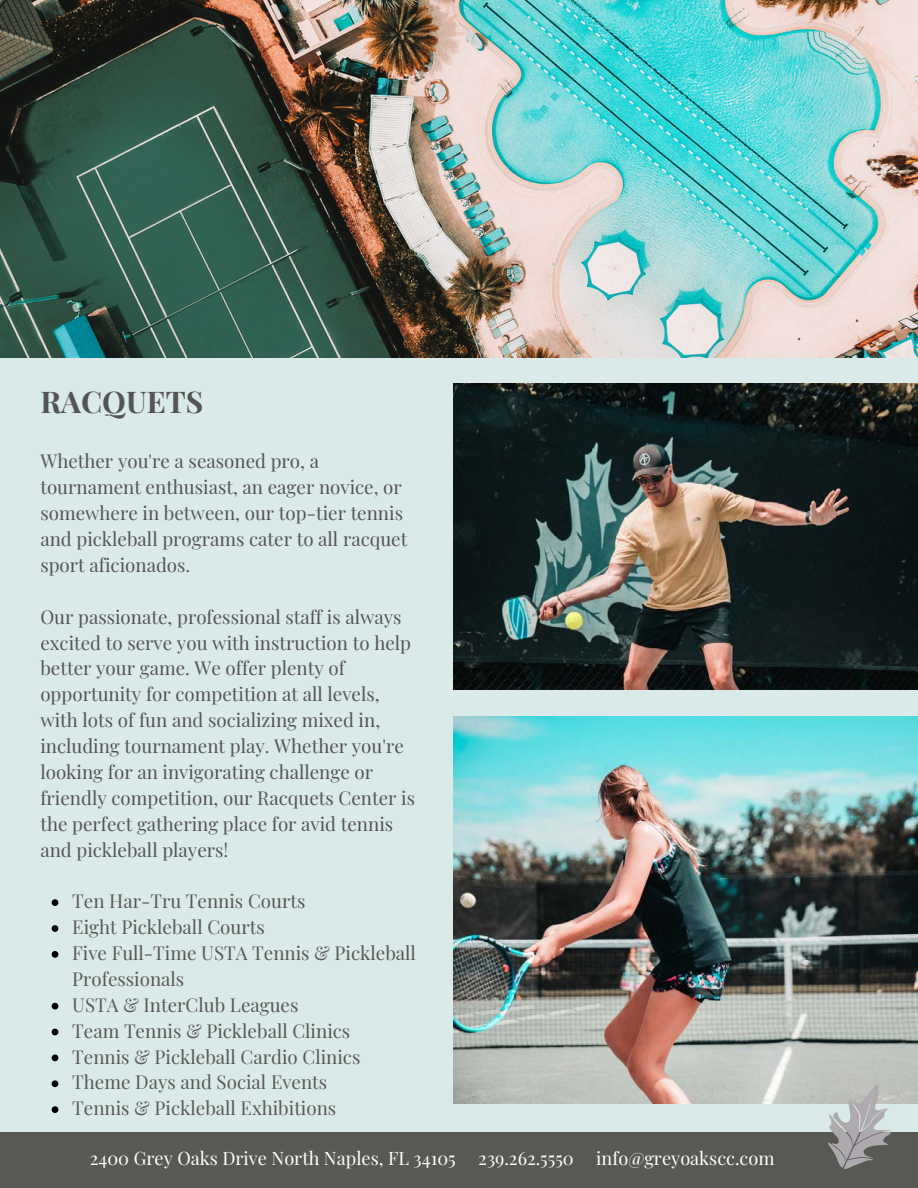
<style>
.page{position:relative;width:918px;height:1188px;background:#daeae8}
.page>*{position:absolute;margin:0;border:0;box-sizing:border-box;transform-origin:0 0}
.t1{font:700 30px "Playfair Display";color:#545454}
.t2{font:18.75px/25.8px "Playfair Display";color:#545454}
.t3{font:18.75px/25.8px "Playfair Display";color:#585855}
.t4{font:18.15px "Playfair Display";color:#fff}
</style>
<div class="page">
<img style="left:453px;top:384px;width:465px;height:306px">
<div style="left:0;top:1132px;width:918px;height:56px;background:#585855"></div>
<img style="left:453px;top:717px;width:465px;height:387px">
<img style="left:829px;top:1084px;width:61px;height:84px">
<img style="left:0;top:0;width:918px;height:357px">
<svg style="left:52px;top:899px;width:6px;height:7px"></svg>
<svg style="left:52px;top:925px;width:6px;height:7px"></svg>
<svg style="left:52px;top:951px;width:6px;height:7px"></svg>
<svg style="left:52px;top:1003px;width:6px;height:7px"></svg>
<svg style="left:52px;top:1029px;width:6px;height:6px"></svg>
<svg style="left:52px;top:1055px;width:6px;height:6px"></svg>
<svg style="left:52px;top:1080px;width:6px;height:7px"></svg>
<svg style="left:52px;top:1106px;width:6px;height:7px"></svg>
<h1 class="t1" style="left:40px;top:381px;width:164px">RACQUETS</h1>
<p class="t2" style="left:40px;top:448px;width:368px">Whether you're a seasoned pro, a tournament enthusiast, an eager novice, or somewhere in between, our top-tier tennis and pickleball programs cater to all racquet sport aficionados.</p>
<p class="t2" style="left:40px;top:603px;width:376px">Our passionate, professional staff is always excited to serve you with instruction to help better your game. We offer plenty of opportunity for competition at all levels, with lots of fun and socializing mixed in, including tournament play. Whether you're looking for an invigorating challenge or friendly competition, our Racquets Center is the perfect gathering place for avid tennis and pickleball players!</p>
<p class="t3" style="left:72px;top:888px;width:345px">Ten Har-Tru Tennis Courts<br>Eight Pickleball Courts<br>Five Full-Time USTA Tennis &amp; Pickleball<br>Professionals<br>USTA &amp; InterClub Leagues<br>Team Tennis &amp; Pickleball Clinics<br>Tennis &amp; Pickleball Cardio Clinics<br>Theme Days and Social Events<br>Tennis &amp; Pickleball Exhibitions</p>
<p class="t4" style="left:90px;top:1145px;width:686px">2400 Grey Oaks Drive North Naples, FL 34105 239.262.5550 info@greyoakscc.com</p>
</div>
